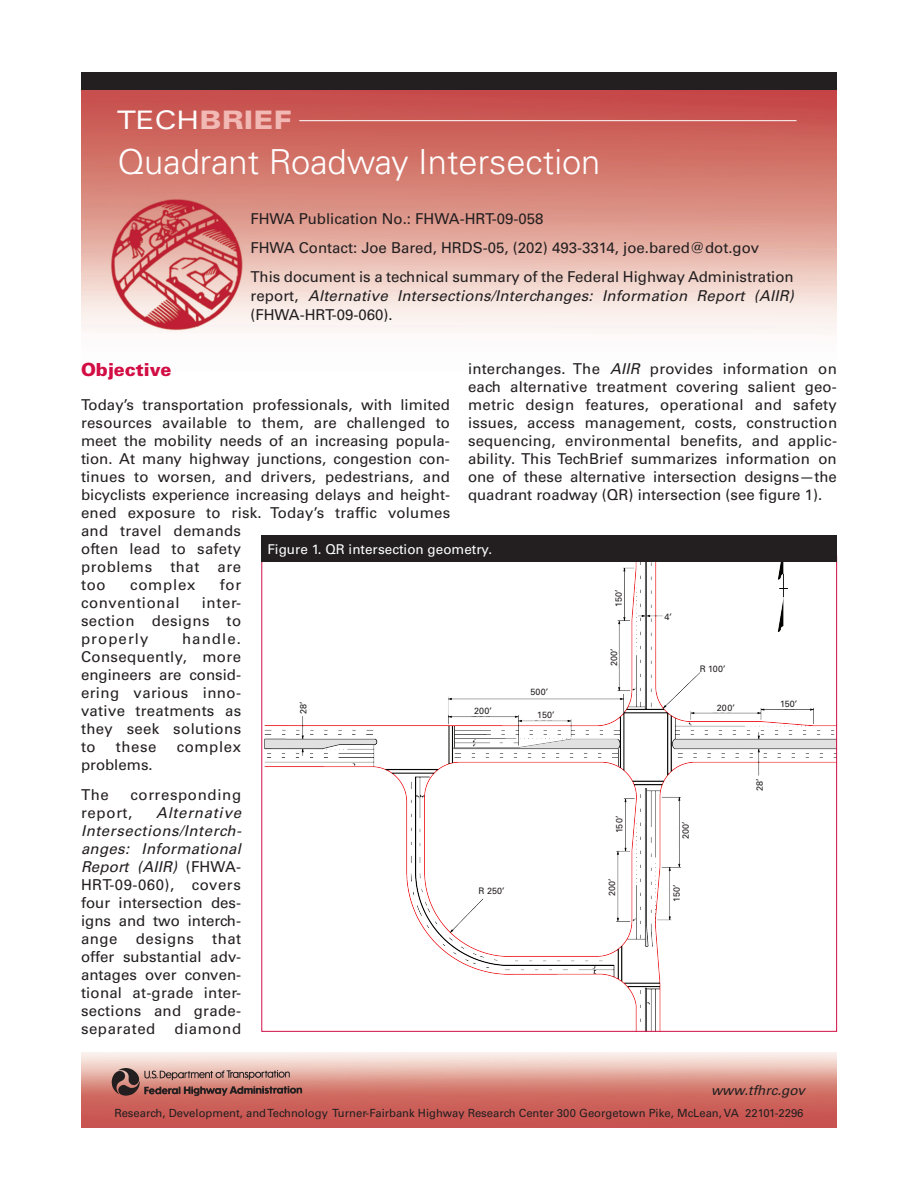
<style>
.page{position:relative;width:918px;height:1188px;background:#fff}
.page>*{position:absolute;margin:0;border:0;box-sizing:border-box;transform-origin:0 0}
.t1{font:300 34.5px "Univers LT Std";color:#fff}
.t2{font:900 expanded 25.5px "Univers LT Std";letter-spacing:-.01em;color:#f1b8b4}
.t3{font:900 18px "Univers LT Std";color:#d20d44}
.t4{font:15px/18px "Univers LT Std";letter-spacing:.005em;color:#231f20;text-align:justify}
.t5{font:italic 15px/18.6px "Univers LT Std";letter-spacing:.015em;color:#231f20}
.t6{font:15px/18px "Univers LT Std";letter-spacing:.045em;color:#231f20}
.t7{font:15px "Univers LT Std";letter-spacing:.035em;color:#231f20}
.t8{font:13.5px "Univers LT Std";color:#fff}
.t9{font:italic 13.5px "Univers LT Std";color:#231f20}
.t10{font:11.25px "Univers LT Std";color:#231f20}
.t11{font:9px "Univers LT Std";color:#231f20}
.s1{font-weight:400;color:#fff}
.s2{font-style:normal}
.s3{font-style:italic}
</style>
<div class="page">
<img style="left:81px;top:1052px;width:756px;height:76px">
<img style="left:81px;top:90px;width:756px;height:245px">
<hr style="left:299px;top:120px;width:497px;height:1px;background:#fff">
<div style="left:81px;top:73px;width:756px;height:17px;background:#231f20"></div>
<img style="left:264px;top:562px;width:571px;height:468px">
<div style="left:261px;top:535px;width:576px;height:27px;background:#231f20"></div>
<img style="left:111px;top:1063px;width:32px;height:37px">
<img style="left:134px;top:1064px;width:172px;height:35px">
<h2 class="t2" style="left:117px;top:105px;width:177px"><span class="s1">TECH</span>BRIEF</h2>
<h1 class="t1" style="left:117px;top:141px;width:484px">Quadrant Roadway Intersection</h1>
<p class="t4" style="left:250px;top:204px;width:545px;line-height:29.4px;text-align:left">FHWA Publication No.: FHWA-HRT-09-058<br>FHWA Contact: Joe Bared, HRDS-05, (202) 493-3314, joe.bared@dot.gov<br>This document is a technical summary of the Federal Highway Administration</p>
<p class="t5" style="left:250px;top:287px;width:545px"><span class="s2">report,</span> Alternative Intersections/Interchanges: Information Report (AIIR) <span class="s2">(FHWA-HRT-09-060).</span></p>
<p class="t3" style="left:81px;top:359px;width:92px">Objective</p>
<p class="t4" style="left:81px;top:396px;width:371px;text-align:left">Today’s transportation professionals, with limited resources available to them, are challenged to meet the mobility needs of an increasing popula&shy;tion. At many highway junctions, congestion con&shy;tinues to worsen, and drivers, pedestrians, and bicyclists experience increasing delays and height&shy;ened exposure to risk. Today’s traffic volumes and travel demands<br>often lead to safety<br>problems that are<br>too</p>
<p class="t4" style="left:468px;top:360px;width:371px">interchanges. The <span class="s3">AIIR</span> provides information on each alternative treatment covering salient geo&shy;metric design features, operational and safety issues, access management, costs, construction sequencing, environmental benefits, and applic&shy;ability. This TechBrief summarizes information on one of these alternative intersection designs—the quadrant roadway (QR) intersection (see figure 1).</p>
<p class="t8" style="left:267px;top:541px;width:226px">Figure 1. QR intersection geometry.</p>
<p class="t4" style="left:130px;top:576px;width:67px">complex</p>
<p class="t4" style="left:220px;top:576px;width:23px">for</p>
<p class="t6" style="left:81px;top:594px;width:100px">conventional</p>
<p class="t11" style="left:613px;top:607px;width:19px;rotate:-90deg">150’</p>
<p class="t4" style="left:81px;top:594px;width:162px;text-indent:121px">inter&shy;section designs to properly</p>
<p class="t11" style="left:665px;top:611px;width:9px">4’</p>
<p class="t4" style="left:81px;top:630px;width:162px;text-indent:101px">handle.<br>Consequently, more engineers are consid&shy;ering various inno&shy;vative treatments as they seek solutions to</p>
<p class="t11" style="left:609px;top:666px;width:19px;rotate:-90deg">200’</p>
<p class="t11" style="left:700px;top:664px;width:27px">R 100’</p>
<p class="t11" style="left:531px;top:687px;width:19px">500’</p>
<p class="t11" style="left:780px;top:699px;width:19px">150’</p>
<p class="t11" style="left:298px;top:714px;width:14px;rotate:-90deg">28’</p>
<p class="t11" style="left:717px;top:703px;width:19px">200’</p>
<p class="t11" style="left:474px;top:706px;width:19px">200’</p>
<p class="t11" style="left:537px;top:710px;width:19px">150’</p>
<p class="t4" style="left:116px;top:738px;width:42px">these</p>
<p class="t4" style="left:177px;top:738px;width:66px">complex</p>
<p class="t4" style="left:81px;top:750px;width:73px;line-height:30.3px">problems.<br>The</p>
<p class="t11" style="left:754px;top:791px;width:14px;rotate:-90deg">28’</p>
<p class="t6" style="left:81px;top:786px;width:162px;text-indent:49px">corresponding report,</p>
<p class="t4" style="left:81px;top:804px;width:162px;text-indent:75px"><span class="s3">Alternative Intersections/Interch&shy;anges: Informational Report (AIIR)</span> (FHWA-HRT-09-060), covers four intersection des&shy;igns and two interch&shy;ange designs that offer substantial adv&shy;antages over conven&shy;tional at-grade inter&shy;sections and grade&shy;separated</p>
<p class="t11" style="left:614px;top:833px;width:19px;rotate:-90deg">150’</p>
<p class="t11" style="left:680px;top:839px;width:19px;rotate:-90deg">200’</p>
<p class="t11" style="left:607px;top:896px;width:19px;rotate:-90deg">200’</p>
<p class="t11" style="left:671px;top:902px;width:19px;rotate:-90deg">150’</p>
<p class="t11" style="left:479px;top:886px;width:28px">R 250’</p>
<p class="t7" style="left:175px;top:1020px;width:68px">diamond</p>
<p class="t9" style="left:711px;top:1082px;width:96px">www.tfhrc.gov</p>
<p class="t10" style="left:114px;top:1106px;width:691px">Research, Development, and Technology Turner-Fairbank Highway Research Center 300 Georgetown Pike, McLean, VA 22101-2296</p>
</div>
